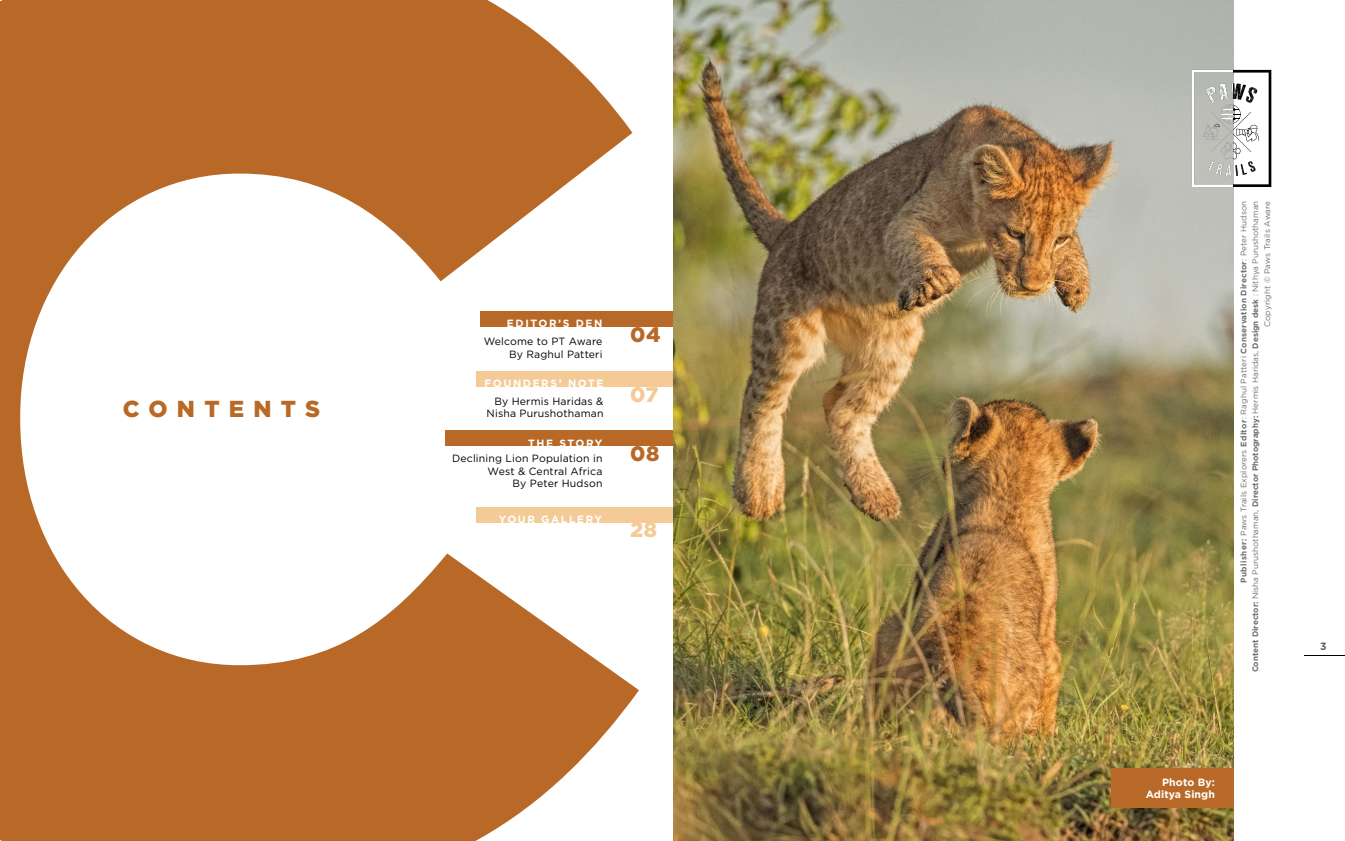
<style>
.page{position:relative;width:1345px;height:841px;background:#fff}
.page>*{position:absolute;margin:0;border:0;box-sizing:border-box;transform-origin:0 0}
.t1{font:900 23.1px "Gotham";letter-spacing:.4em;color:#b86927}
.t2{font:900 21px "Gotham";color:#b86927}
.t3{font:900 21px "Gotham";color:#f4cb97}
.t4{font:10.5px/12.6px "Gotham";letter-spacing:.015em;color:#000;text-align:right}
.t5{font:700 10.5px "Gotham";letter-spacing:.15em;color:#fff}
.t6{font:700 10.5px/12.6px "Gotham";letter-spacing:.01em;color:#fff;text-align:right}
.t7{font:700 10.5px "Gotham";color:#646363}
.t8{font:8.05px/11.9px "Gotham";color:#706f6f;text-align:right}
.s1{font-weight:700}
</style>
<div class="page">
<hr style="left:1304px;top:655px;width:41px;height:1px;background:#000">
<img style="left:673px;top:0;width:560px;height:840px">
<svg style="left:0;top:0;width:639px;height:840px"></svg>
<div style="left:480px;top:311px;width:192px;height:16px;background:#b86927"></div>
<div style="left:476px;top:371px;width:196px;height:16px;background:#f4cb97"></div>
<div style="left:444px;top:430px;width:228px;height:16px;background:#b86927"></div>
<div style="left:476px;top:506px;width:196px;height:16px;background:#f4cb97"></div>
<svg style="left:1191px;top:70px;width:80px;height:117px"></svg>
<div style="left:1111px;top:767px;width:122px;height:40px;background:#b86927"></div>
<h1 class="t1" style="left:123px;top:395px;width:199px">CONTENTS</h1>
<h3 class="t5" style="left:507px;top:317px;width:97px">EDITOR’S DEN</h3>
<h3 class="t4" style="left:484px;top:334px;width:120px">Welcome to PT Aware<br>By Raghul Patteri</h3>
<h3 class="t5" style="left:484px;top:376px;width:120px">FOUNDERS’ NOTE</h3>
<h3 class="t4" style="left:487px;top:394px;width:118px">By Hermis Haridas &amp;<br>Nisha Purushothaman</h3>
<h3 class="t5" style="left:528px;top:436px;width:76px">THE STORY</h3>
<h3 class="t4" style="left:452px;top:451px;width:152px">Declining Lion Population in<br>West &amp; Central Africa<br>By Peter Hudson</h3>
<h3 class="t5" style="left:499px;top:512px;width:105px">YOUR GALLERY</h3>
<h2 class="t2" style="left:630px;top:322px;width:32px">04</h2>
<h2 class="t3" style="left:630px;top:382px;width:30px">07</h2>
<h2 class="t2" style="left:630px;top:441px;width:31px">08</h2>
<h2 class="t3" style="left:630px;top:517px;width:28px">28</h2>
<p class="t8" style="left:1237px;top:672px;width:473px;rotate:-90deg"><span class="s1">Publisher:</span> Paws Trails Explorers <span class="s1">Editor</span>: Raghul Patteri <span class="s1">Conservation Director</span>: Peter Hudson<br><span class="s1">Content Director:</span> Nisha Purushothaman, <span class="s1">Director Photography:</span> Hermis Haridas, <span class="s1">Design desk</span> : Nithya Purushothaman<br>Copyright © Paws Trails Aware</p>
<h3 class="t6" style="left:1145px;top:775px;width:71px">Photo By:<br>Aditya Singh</h3>
<h3 class="t7" style="left:1320px;top:638px;width:8px">3</h3>
</div>
